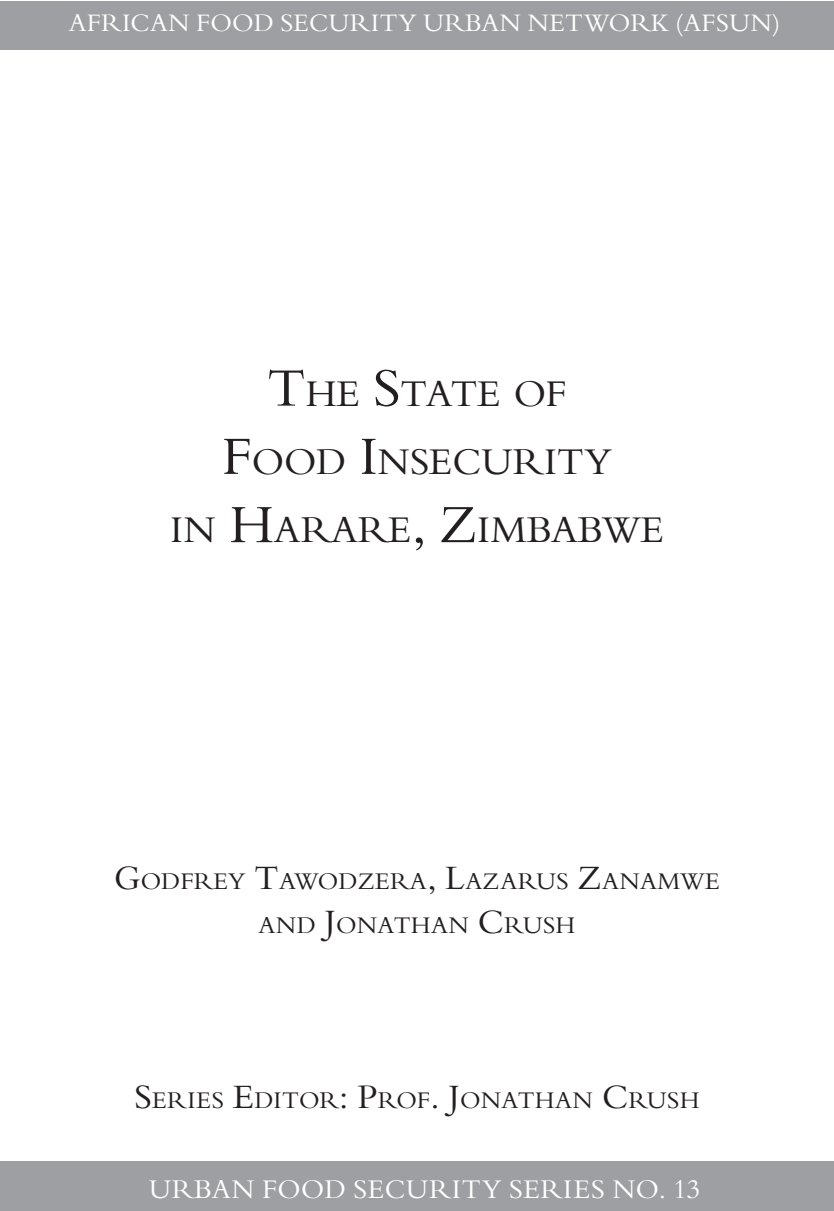
<style>
.page{position:relative;width:834px;height:1211px;background:#fff}
.page>*{position:absolute;margin:0;border:0;box-sizing:border-box;transform-origin:0 0}
.t1{font:36.75px/68.2px "Bergamo Std";color:#231f20;text-align:center}
.t2{font:26.25px "Bergamo Std";letter-spacing:.02em;color:#fff}
.t3{font:24.5px "Bergamo Std";letter-spacing:.01em;color:#fff}
.t4{font:23.28px/43.8px "Bergamo Std";letter-spacing:.015em;color:#231f20;text-align:center}
.s1{font-size:52.5px}
.s2{font-size:33.25px}
</style>
<div class="page">
<div style="left:0;top:1161px;width:833px;height:49px;background:#9d9fa2"></div>
<div style="left:0;top:1px;width:833px;height:49px;background:#9d9fa2"></div>
<p class="t3" style="left:69px;top:9px;width:712px">AFRICAN FOOD SECURITY URBAN NETWORK (AFSUN)</p>
<h1 class="t1" style="left:170px;top:359px;width:495px"><span class="s1">T</span>HE <span class="s1">S</span>TATE OF<br><span class="s1">F</span>OOD <span class="s1">I</span>NSECURITY<br>IN <span class="s1">H</span>ARARE<span class="s1">, Z</span>IMBABWE</h1>
<p class="t4" style="left:114px;top:859px;width:607px"><span class="s2">G</span>ODFREY <span class="s2">T</span>AWODZERA<span class="s2">, L</span>AZARUS <span class="s2">Z</span>ANAMWE<br>AND <span class="s2">J</span>ONATHAN <span class="s2">C</span>RUSH</p>
<p class="t4" style="left:134px;top:1078px;width:566px"><span class="s2">S</span>ERIES <span class="s2">E</span>DITOR<span class="s2">: P</span>ROF<span class="s2">. J</span>ONATHAN <span class="s2">C</span>RUSH</p>
<p class="t2" style="left:149px;top:1173px;width:553px">URBAN FOOD SECURITY SERIES NO. 13</p>
</div>
